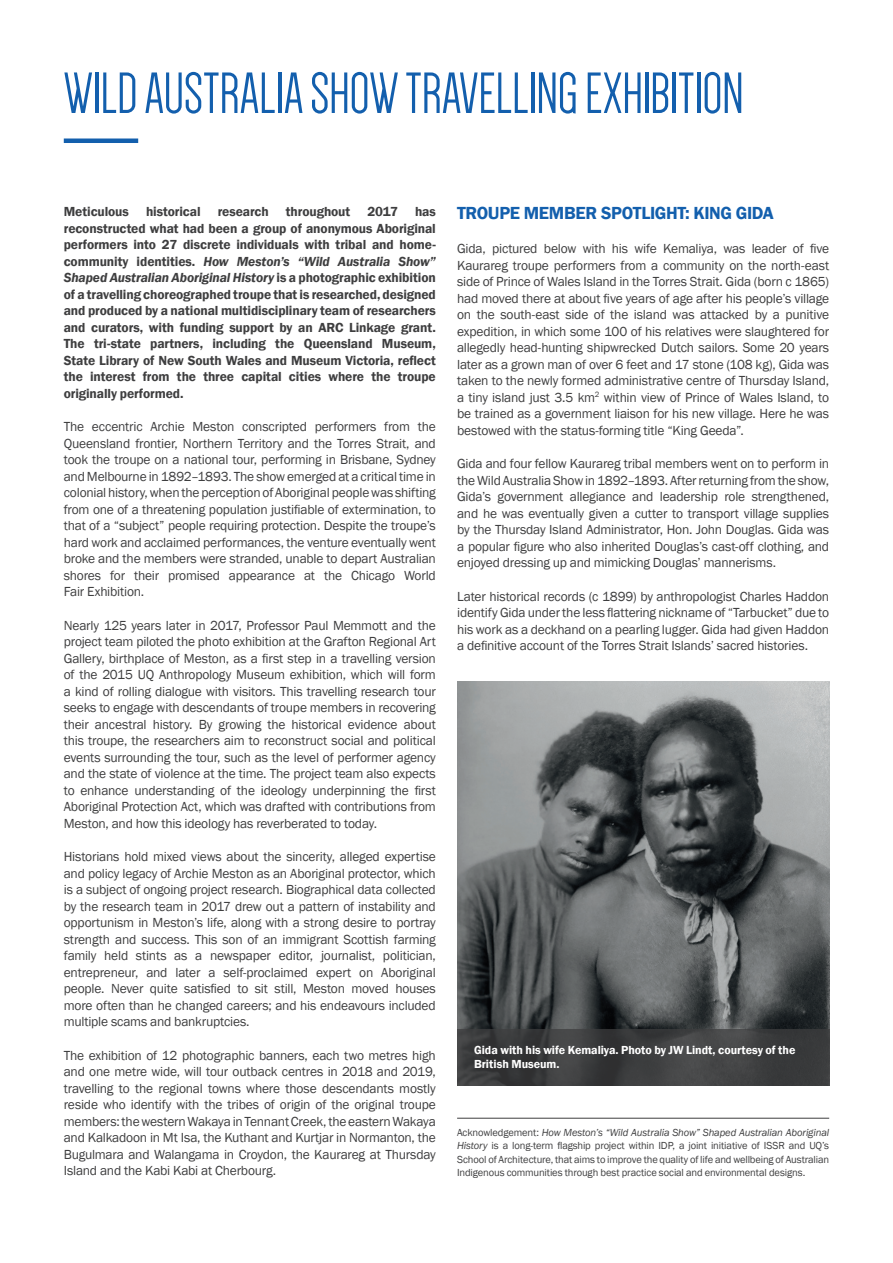
<style>
.page{position:relative;width:893px;height:1263px;background:#fff}
.page>*{position:absolute;margin:0;border:0;box-sizing:border-box;transform-origin:0 0}
.Heading__3__Small{font:60px "Dense";letter-spacing:-.01em;color:#135fad}
.Sub-Heading__2{font:600 18px "Franklin Gothic";letter-spacing:-.02em;color:#135fad}
.Body_Copy{font:13.5px/16.5px "Franklin Gothic";letter-spacing:-.015em;color:#3e3e3f;text-align:justify}
.Introductory_Paragra{font:600 13.5px/16.5px "Franklin Gothic";letter-spacing:-.01em;color:#3e3e3f;text-align:justify}
.Photo_Caption{font:600 12px/14.4px "Franklin Gothic";letter-spacing:-.005em;color:#fff}
.Footnotes__1{font:10.5px/13.5px "Franklin Gothic";letter-spacing:-.01em;color:#3e3e3f;text-align:justify}
.s1{font-style:italic}
</style>
<div class="page">
<hr style="left:457px;top:1118px;width:372px;height:1px;background:#3e3e3f">
<img style="left:457px;top:681px;width:372px;height:347px">
<svg style="left:457px;top:1028px;width:372px;height:57px;background:#3c3d3e"></svg>
<div style="left:64px;top:138px;width:74px;height:5px;background:#135fad"></div>
<p class="Heading__3__Small" style="left:64px;top:64px;width:682px">WILD AUSTRALIA SHOW TRAVELLING EXHIBITION</p>
<p class="Introductory_Paragra" style="left:64px;top:204px;width:67px">Meticulous</p>
<p class="Introductory_Paragra" style="left:146px;top:204px;width:56px">historical</p>
<p class="Introductory_Paragra" style="left:218px;top:204px;width:53px">research</p>
<p class="Introductory_Paragra" style="left:286px;top:204px;width:66px">throughout</p>
<p class="Introductory_Paragra" style="left:367px;top:204px;width:32px">2017</p>
<p class="Introductory_Paragra" style="left:64px;top:204px;width:374px;text-indent:351px">has reconstructed what had been a group of anonymous Aboriginal performers into 27 discrete individuals with tribal and home&shy;community identities. <span class="s1">How Meston’s “Wild Australia Show” Shaped Australian Aboriginal History</span> is a photographic exhibition of a travelling choreographed troupe that is researched, designed and produced by a national multidisciplinary team of researchers and curators, with funding support by an ARC Linkage grant.<br>The tri-state partners, including the Queensland Museum, State Library of New South Wales and Museum Victoria, reflect the interest from the three capital cities where the troupe originally performed.</p>
<p class="Body_Copy" style="left:64px;top:419px;width:374px">The eccentric Archie Meston conscripted performers from the Queensland frontier, Northern Territory and the Torres Strait, and took the troupe on a national tour, performing in Brisbane, Sydney and Melbourne in 1892–1893. The show emerged at a critical time in colonial history, when the perception of Aboriginal people was shifting from one of a threatening population justifiable of extermination, to that of a “subject” people requiring protection. Despite the troupe’s hard work and acclaimed performances, the venture eventually went broke and the members were stranded, unable to depart Australian shores for their promised appearance at the Chicago World Fair Exhibition.</p>
<p class="Body_Copy" style="left:64px;top:617px;width:374px">Nearly 125 years later in 2017, Professor Paul Memmott and the project team piloted the photo exhibition at the Grafton Regional Art Gallery, birthplace of Meston, as a first step in a travelling version of the 2015 UQ Anthropology Museum exhibition, which will form a kind of rolling dialogue with visitors. This travelling research tour seeks to engage with descendants of troupe members in recovering their ancestral history. By growing the historical evidence about this troupe, the researchers aim to reconstruct social and political events surrounding the tour, such as the level of performer agency and the state of violence at the time. The project team also expects to enhance understanding of the ideology underpinning the first Aboriginal Protection Act, which was drafted with contributions from Meston, and how this ideology has reverberated to today.</p>
<p class="Body_Copy" style="left:64px;top:849px;width:374px">Historians hold mixed views about the sincerity, alleged expertise and policy legacy of Archie Meston as an Aboriginal protector, which is a subject of ongoing project research. Biographical data collected by the research team in 2017 drew out a pattern of instability and opportunism in Meston’s life, along with a strong desire to portray strength and success. This son of an immigrant Scottish farming family held stints as a newspaper editor, journalist, politician, entrepreneur, and later a self-proclaimed expert on Aboriginal people. Never quite satisfied to sit still, Meston moved houses more often than he changed careers; and his endeavours included multiple scams and bankruptcies.</p>
<p class="Body_Copy" style="left:64px;top:1047px;width:374px">The exhibition of 12 photographic banners, each two metres high and one metre wide, will tour outback centres in 2018 and 2019, travelling to the regional towns where those descendants mostly reside who identify with the tribes of origin of the original troupe members: the western Wakaya in Tennant Creek, the eastern Wakaya and Kalkadoon in Mt Isa, the Kuthant and Kurtjar in Normanton, the Bugulmara and Walangama in Croydon, the Kaurareg at Thursday Island and the Kabi Kabi at Cherbourg.</p>
<p class="Sub-Heading__2" style="left:457px;top:202px;width:318px">TROUPE MEMBER SPOTLIGHT: KING GIDA</p>
<p class="Body_Copy" style="left:457px;top:241px;width:374px">Gida, pictured below with his wife Kemaliya, was leader of five Kaurareg troupe performers from a community on the north-east side of Prince of Wales Island in the Torres Strait. Gida (born c 1865) had moved there at about five years of age after his people’s village on the south-east side of the island was attacked by a punitive expedition, in which some 100 of his relatives were slaughtered for allegedly head-hunting shipwrecked Dutch sailors. Some 20 years later as a grown man of over 6 feet and 17 stone (108 kg), Gida was taken to the newly formed administrative centre of Thursday Island, a tiny island just 3.5 km<sup>2</sup> within view of Prince of Wales Island, to be trained as a government liaison for his new village. Here he was bestowed with the status-forming title “King Geeda”.</p>
<p class="Body_Copy" style="left:457px;top:456px;width:374px">Gida and four fellow Kaurareg tribal members went on to perform in the Wild Australia Show in 1892–1893. After returning from the show, Gida’s government allegiance and leadership role strengthened, and he was eventually given a cutter to transport village supplies by the Thursday Island Administrator, Hon. John Douglas. Gida was a popular figure who also inherited Douglas’s cast-off clothing, and enjoyed dressing up and mimicking Douglas’ mannerisms.</p>
<p class="Body_Copy" style="left:457px;top:588px;width:374px">Later historical records (c 1899) by anthropologist Charles Haddon identify Gida under the less flattering nickname of “Tarbucket” due to his work as a deckhand on a pearling lugger. Gida had given Haddon a definitive account of the Torres Strait Islands’ sacred histories.</p>
<p class="Photo_Caption" style="left:474px;top:1043px;width:323px">Gida with his wife Kemaliya. Photo by JW Lindt, courtesy of the<br>British Museum.</p>
<p class="Footnotes__1" style="left:457px;top:1125px;width:374px">Acknowledgement: <span class="s1">How Meston’s “Wild Australia Show” Shaped Australian Aboriginal History</span> is a long-term flagship project within IDP, a joint initiative of ISSR and UQ’s School of Architecture, that aims to improve the quality of life and wellbeing of Australian Indigenous communities through best practice social and environmental designs.</p>
</div>
